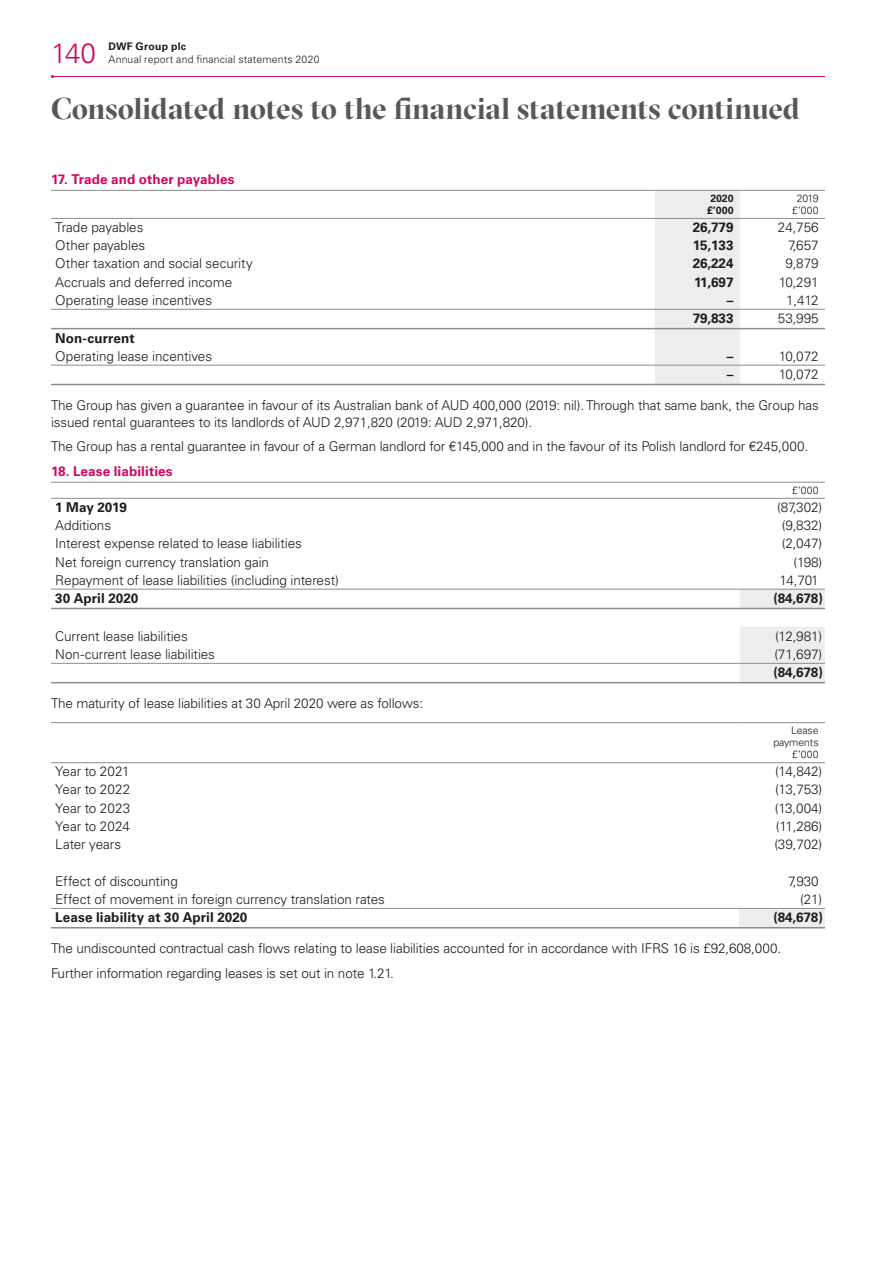
<style>
.page{position:relative;width:893px;height:1263px;background:#fff}
.page>*{position:absolute;margin:0;border:0;box-sizing:border-box;transform-origin:0 0}
.t1{font:700 30px "GT Sectra Display";letter-spacing:-.01em;color:#575756}
.t2{font:300 27.9px "Univers LT Std";color:#d4045f}
.t3{font:300 13.5px/16.5px "Univers LT Std";letter-spacing:-.01em;color:#1d1d1b}
.t4{font:700 13.5px "Univers LT Std";letter-spacing:.005em;color:#1d1d1b}
.t5{font:700 13.5px "Univers LT Std";letter-spacing:.01em;color:#d4045f}
.t6{font:300 10.5px/12px "Univers LT Std";letter-spacing:.01em;color:#1d1d1b;text-align:center}
.t7{font:700 10.5px/12px "Univers LT Std";letter-spacing:.025em;color:#1d1d1b;text-align:center}
.t8{font:300 10.5px/12px "Univers LT Std";letter-spacing:-.01em;color:#1d1d1b;text-align:right}
</style>
<div class="page">
<div style="left:655px;top:191px;width:85px;height:193px;background:#eeedee"></div>
<hr style="left:51px;top:190px;width:604px;height:1px;background:#8a8c8e">
<hr style="left:655px;top:190px;width:85px;height:1px;background:#8a8c8e">
<hr style="left:740px;top:190px;width:85px;height:1px;background:#8a8c8e">
<hr style="left:51px;top:218px;width:604px;height:1px;background:#8a8c8e">
<hr style="left:655px;top:218px;width:85px;height:1px;background:#8a8c8e">
<hr style="left:740px;top:218px;width:85px;height:1px;background:#8a8c8e">
<hr style="left:51px;top:384px;width:604px;height:1px;background:#8a8c8e">
<hr style="left:655px;top:384px;width:85px;height:1px;background:#8a8c8e">
<hr style="left:740px;top:384px;width:85px;height:1px;background:#8a8c8e">
<hr style="left:51px;top:365px;width:604px;height:1px;background:#8a8c8e">
<hr style="left:655px;top:365px;width:85px;height:1px;background:#8a8c8e">
<hr style="left:740px;top:365px;width:85px;height:1px;background:#8a8c8e">
<hr style="left:51px;top:328px;width:604px;height:1px;background:#8a8c8e">
<hr style="left:655px;top:328px;width:85px;height:1px;background:#8a8c8e">
<hr style="left:740px;top:328px;width:85px;height:1px;background:#8a8c8e">
<hr style="left:51px;top:309px;width:604px;height:1px;background:#8a8c8e">
<hr style="left:655px;top:309px;width:85px;height:1px;background:#8a8c8e">
<hr style="left:740px;top:309px;width:85px;height:1px;background:#8a8c8e">
<svg style="left:740px;top:590px;width:85px;height:92px"></svg>
<hr style="left:51px;top:482px;width:689px;height:1px;background:#8a8c8e">
<hr style="left:740px;top:482px;width:85px;height:1px;background:#8a8c8e">
<hr style="left:51px;top:498px;width:689px;height:1px;background:#8a8c8e">
<hr style="left:740px;top:498px;width:85px;height:1px;background:#8a8c8e">
<hr style="left:51px;top:589px;width:689px;height:1px;background:#8a8c8e">
<hr style="left:740px;top:589px;width:85px;height:1px;background:#8a8c8e">
<hr style="left:51px;top:608px;width:689px;height:1px;background:#8a8c8e">
<hr style="left:740px;top:608px;width:85px;height:1px;background:#8a8c8e">
<hr style="left:51px;top:682px;width:689px;height:1px;background:#8a8c8e">
<hr style="left:740px;top:682px;width:85px;height:1px;background:#8a8c8e">
<hr style="left:51px;top:663px;width:689px;height:1px;background:#8a8c8e">
<hr style="left:740px;top:663px;width:85px;height:1px;background:#8a8c8e">
<div style="left:740px;top:908px;width:85px;height:20px;background:#eeedee"></div>
<hr style="left:51px;top:722px;width:689px;height:1px;background:#8a8c8e">
<hr style="left:740px;top:722px;width:85px;height:1px;background:#8a8c8e">
<hr style="left:51px;top:762px;width:689px;height:1px;background:#8a8c8e">
<hr style="left:740px;top:762px;width:85px;height:1px;background:#8a8c8e">
<hr style="left:51px;top:927px;width:689px;height:1px;background:#8a8c8e">
<hr style="left:740px;top:927px;width:85px;height:1px;background:#8a8c8e">
<hr style="left:51px;top:908px;width:689px;height:1px;background:#8a8c8e">
<hr style="left:740px;top:908px;width:85px;height:1px;background:#8a8c8e">
<hr style="left:53px;top:76px;width:772px;height:1px;background:#d4045f">
<h2 class="t2" style="left:51px;top:36px;width:47px">140</h2>
<p class="t7" style="left:108px;top:40px;width:79px">DWF Group plc</p>
<p class="t6" style="left:108px;top:53px;width:213px">Annual report and financial statements 2020</p>
<h1 class="t1" style="left:51px;top:91px;width:751px">Consolidated notes to the financial statements continued</h1>
<p class="t5" style="left:51px;top:171px;width:185px">17. Trade and other payables</p>
<p class="t7" style="left:707px;top:193px;width:28px">2020 £’000</p>
<p class="t6" style="left:792px;top:192px;width:28px">2019 £’000</p>
<p class="t3" style="left:55px;top:219px;width:90px">Trade payables</p>
<p class="t4" style="left:693px;top:219px;width:42px">26,779</p>
<p class="t3" style="left:778px;top:219px;width:42px">24,756</p>
<p class="t3" style="left:55px;top:237px;width:91px">Other payables</p>
<p class="t4" style="left:693px;top:237px;width:42px">15,133</p>
<p class="t3" style="left:788px;top:237px;width:32px">7,657</p>
<p class="t3" style="left:55px;top:255px;width:199px">Other taxation and social security</p>
<p class="t4" style="left:693px;top:256px;width:42px">26,224</p>
<p class="t3" style="left:785px;top:255px;width:35px">9,879</p>
<p class="t3" style="left:55px;top:274px;width:178px">Accruals and deferred income</p>
<p class="t4" style="left:694px;top:274px;width:41px">11,697</p>
<p class="t3" style="left:779px;top:274px;width:41px">10,291</p>
<p class="t3" style="left:55px;top:292px;width:158px">Operating lease incentives</p>
<p class="t4" style="left:727px;top:292px;width:8px">–</p>
<p class="t3" style="left:786px;top:292px;width:34px">1,412</p>
<p class="t4" style="left:693px;top:311px;width:42px">79,833</p>
<p class="t3" style="left:778px;top:310px;width:42px">53,995</p>
<p class="t4" style="left:55px;top:330px;width:81px">Non-current</p>
<p class="t3" style="left:55px;top:348px;width:158px">Operating lease incentives</p>
<p class="t4" style="left:727px;top:348px;width:8px">–</p>
<p class="t3" style="left:779px;top:348px;width:41px">10,072</p>
<p class="t4" style="left:727px;top:366px;width:8px">–</p>
<p class="t3" style="left:779px;top:366px;width:41px">10,072</p>
<p class="t3" style="left:51px;top:397px;width:769px">The Group has given a guarantee in favour of its Australian bank of AUD 400,000 (2019: nil). Through that same bank, the Group has issued rental guarantees to its landlords of AUD 2,971,820 (2019: AUD 2,971,820).</p>
<p class="t3" style="left:51px;top:438px;width:759px">The Group has a rental guarantee in favour of a German landlord for €145,000 and in the favour of its Polish landlord for €245,000.</p>
<p class="t5" style="left:51px;top:463px;width:123px">18. Lease liabilities</p>
<p class="t6" style="left:792px;top:484px;width:28px">£’000</p>
<p class="t4" style="left:55px;top:499px;width:73px">1 May 2019</p>
<p class="t3" style="left:777px;top:499px;width:47px">(87,302)</p>
<p class="t3" style="left:55px;top:517px;width:57px">Additions</p>
<p class="t3" style="left:782px;top:517px;width:42px">(9,832)</p>
<p class="t3" style="left:55px;top:535px;width:248px">Interest expense related to lease liabilities</p>
<p class="t3" style="left:782px;top:535px;width:42px">(2,047)</p>
<p class="t3" style="left:55px;top:554px;width:215px">Net foreign currency translation gain</p>
<p class="t3" style="left:793px;top:554px;width:30px">(198)</p>
<p class="t3" style="left:55px;top:572px;width:285px">Repayment of lease liabilities (including interest)</p>
<p class="t3" style="left:780px;top:572px;width:40px">14,701</p>
<p class="t4" style="left:55px;top:590px;width:85px">30 April 2020</p>
<p class="t4" style="left:773px;top:590px;width:51px">(84,678)</p>
<p class="t3" style="left:55px;top:628px;width:134px">Current lease liabilities</p>
<p class="t3" style="left:775px;top:628px;width:49px">(12,981)</p>
<p class="t3" style="left:55px;top:646px;width:161px">Non-current lease liabilities</p>
<p class="t3" style="left:774px;top:646px;width:49px">(71,697)</p>
<p class="t4" style="left:773px;top:665px;width:51px">(84,678)</p>
<p class="t3" style="left:51px;top:695px;width:374px">The maturity of lease liabilities at 30 April 2020 were as follows:</p>
<p class="t8" style="left:773px;top:725px;width:47px">Lease payments £’000</p>
<p class="t3" style="left:55px;top:763px;width:76px">Year to 2021</p>
<p class="t3" style="left:775px;top:763px;width:49px">(14,842)</p>
<p class="t3" style="left:55px;top:781px;width:76px">Year to 2022</p>
<p class="t3" style="left:775px;top:781px;width:49px">(13,753)</p>
<p class="t3" style="left:55px;top:800px;width:76px">Year to 2023</p>
<p class="t3" style="left:775px;top:800px;width:49px">(13,004)</p>
<p class="t3" style="left:55px;top:818px;width:76px">Year to 2024</p>
<p class="t3" style="left:776px;top:818px;width:48px">(11,286)</p>
<p class="t3" style="left:55px;top:836px;width:67px">Later years</p>
<p class="t3" style="left:774px;top:836px;width:49px">(39,702)</p>
<p class="t3" style="left:55px;top:873px;width:124px">Effect of discounting</p>
<p class="t3" style="left:788px;top:873px;width:32px">7,930</p>
<p class="t3" style="left:55px;top:891px;width:331px">Effect of movement in foreign currency translation rates</p>
<p class="t3" style="left:800px;top:891px;width:24px">(21)</p>
<p class="t4" style="left:55px;top:910px;width:194px">Lease liability at 30 April 2020</p>
<p class="t4" style="left:773px;top:910px;width:51px">(84,678)</p>
<p class="t3" style="left:51px;top:936px;width:732px;line-height:24.8px">The undiscounted contractual cash flows relating to lease liabilities accounted for in accordance with IFRS 16 is £92,608,000.<br>Further information regarding leases is set out in note 1.21.</p>
</div>
